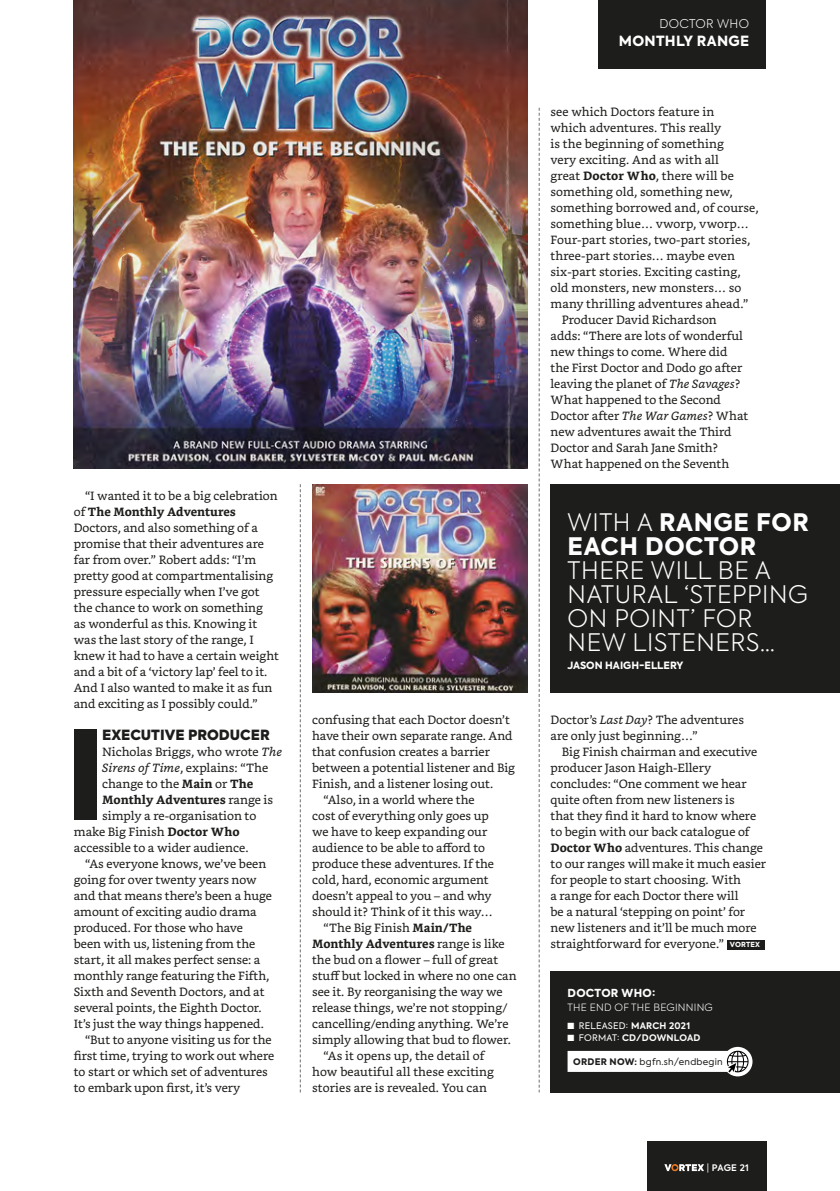
<style>
.page{position:relative;width:840px;height:1191px;background:#fff}
.page>*{position:absolute;margin:0;border:0;box-sizing:border-box;transform-origin:0 0}
.t1{font:300 24px/24px "Axiforma";letter-spacing:.025em;color:#fff}
.t2{font:900 14px "Axiforma";color:#1d1d1b}
.t3{font:800 14px "Axiforma";letter-spacing:.02em;color:#fff}
.t4{font:12px/16px "Bookerly";color:#1d1d1b}
.t5{font:700 12px "Bookerly";color:#1d1d1b}
.t6{font:300 12px "Axiforma";letter-spacing:.03em;color:#fff}
.t7{font:800 11px "Axiforma";letter-spacing:.025em;color:#fff}
.t8{font:300 10px "Axiforma";letter-spacing:.025em;color:#fff}
.t9{font:800 10px "Axiforma";color:#fff}
.t10{font:9px "Axiforma";letter-spacing:.025em;color:#1d1d1b}
.t11{font:9px "Axiforma";letter-spacing:.025em;color:#fff}
.t12{font:700 9px "Axiforma";letter-spacing:.025em;color:#fff}
.t13{font:600 9px "Axiforma";letter-spacing:.015em;color:#fff}
.t14{font:800 7px "Axiforma";letter-spacing:.025em;color:#fff}
.s1{font-weight:700}
.s2{font-style:italic}
.s3{font-weight:400}
.s4{font-weight:800}
</style>
<div class="page">
<div style="left:646px;top:1141px;width:119px;height:50px;background:#1d1d1b"></div>
<svg style="left:664px;top:1164px;width:39px;height:7px"></svg>
<div style="left:74px;top:729px;width:22px;height:90px;background:#1d1d1b"></div>
<svg style="left:538px;top:108px;width:1px;height:984px"></svg>
<svg style="left:299px;top:484px;width:1px;height:608px"></svg>
<img style="left:74px;top:0;width:453px;height:468px">
<div style="left:550px;top:971px;width:289px;height:121px;background:#1d1d1b"></div>
<div style="left:567px;top:1051px;width:179px;height:21px;background:#fff"></div>
<svg style="left:722px;top:1046px;width:30px;height:30px"></svg>
<svg style="left:726px;top:1050px;width:22px;height:22px"></svg>
<div style="left:598px;top:0;width:167px;height:68px;background:#1d1d1b"></div>
<div style="left:550px;top:484px;width:289px;height:208px;background:#1d1d1b"></div>
<img style="left:312px;top:484px;width:215px;height:208px">
<div style="left:726px;top:940px;width:38px;height:9px;background:#1d1d1b"></div>
<p class="t4" style="left:74px;top:488px;width:206px;text-indent:11px">“I wanted it to be a big celebration of <span class="s1">The Monthly Adventures<br></span>Doctors, and also something of a promise that their adventures are far from over.” Robert adds: “I’m pretty good at compartmentalising pressure especially when I’ve got the chance to work on something<br>as wonderful as this. Knowing it was the last story of the range, I knew it had to have a certain weight and a bit of a ‘victory lap’ feel to it.<br>And I also wanted to make it as fun and exciting as I possibly could.”</p>
<p class="t2" style="left:102px;top:725px;width:169px">EXECUTIVE PRODUCER</p>
<p class="t4" style="left:102px;top:744px;width:181px">Nicholas Briggs, who wrote <span class="s2">The</span></p>
<p class="t4" style="left:102px;top:760px;width:167px"><span class="s2">Sirens of Time</span>, explains: “The</p>
<p class="t4" style="left:102px;top:776px;width:152px">change to the <span class="s1">Main</span> or <span class="s1">The</span></p>
<p class="t5" style="left:102px;top:793px;width:172px">Monthly Adventures <span class="s3">range is</span></p>
<p class="t4" style="left:102px;top:808px;width:156px">simply a re-organisation to</p>
<p class="t4" style="left:74px;top:824px;width:167px">make Big Finish <span class="s1">Doctor Who</span></p>
<p class="t4" style="left:74px;top:840px;width:176px">accessible to a wider audience.</p>
<p class="t4" style="left:74px;top:856px;width:200px;text-indent:11px">“As everyone knows, we’ve been going for over twenty years now and that means there’s been a huge amount of exciting audio drama produced. For those who have been with us, listening from the start, it all makes perfect sense: a monthly range featuring the Fifth,<br>Sixth and Seventh Doctors, and at several points, the Eighth Doctor.<br>It’s just the way things happened.</p>
<p class="t4" style="left:74px;top:1032px;width:202px;text-indent:11px">“But to anyone visiting us for the first time, trying to work out where to start or which set of adventures to embark upon first, it’s very</p>
<p class="t4" style="left:312px;top:712px;width:204px">confusing that each Doctor doesn’t have their own separate range. And that confusion creates a barrier between a potential listener and Big Finish, and a listener losing out.</p>
<p class="t4" style="left:312px;top:792px;width:183px;text-indent:11px">“Also, in a world where the cost of everything only goes up we have to keep expanding our audience to be able to afford to produce these adventures. If the cold, hard, economic argument doesn’t appeal to you – and why should it? Think of it this way…</p>
<p class="t4" style="left:312px;top:920px;width:206px;text-indent:11px">“The Big Finish <span class="s1">Main/The Monthly Adventures</span> range is like the bud on a flower – full of great stuff but locked in where no one can see it. By reorganising the way we release things, we’re not stopping/ cancelling/ending anything. We’re simply allowing that bud to flower.</p>
<p class="t4" style="left:312px;top:1048px;width:183px;text-align:center">“As it opens up, the detail of how beautiful all these exciting stories are is revealed. You can</p>
<p class="t6" style="left:659px;top:16px;width:91px">DOCTOR WHO</p>
<p class="t3" style="left:618px;top:31px;width:132px">MONTHLY RANGE</p>
<p class="t4" style="left:550px;top:104px;width:209px">see which Doctors feature in<br>which adventures. This really<br>is the beginning of something<br>very exciting. And as with all<br>great <span class="s1">Doctor Who</span>, there will be something old, something new, something borrowed and, of course, something blue… vworp, vworp…<br>Four-part stories, two-part stories, three-part stories… maybe even six-part stories. Exciting casting, old monsters, new monsters… so many thrilling adventures ahead.”</p>
<p class="t4" style="left:550px;top:312px;width:199px;text-indent:11px">Producer David Richardson adds: “There are lots of wonderful new things to come. Where did the First Doctor and Dodo go after leaving the planet of <span class="s2">The Savages</span>?<br>What happened to the Second<br>Doctor after <span class="s2">The War Games</span>? What new adventures await the Third<br>Doctor and Sarah Jane Smith?<br>What happened on the Seventh</p>
<p class="t1" style="left:567px;top:510px;width:243px">WITH A <span class="s4">RANGE FOR<br>EACH DOCTOR<br></span>THERE WILL BE A<br>NATURAL ‘STEPPING<br>ON POINT’ FOR<br>NEW LISTENERS…</p>
<p class="t9" style="left:567px;top:658px;width:117px">JASON HAIGH-ELLERY</p>
<p class="t4" style="left:550px;top:712px;width:195px">Doctor’s <span class="s2">Last Day</span>? The adventures are only just beginning…”</p>
<p class="t4" style="left:550px;top:744px;width:217px;text-indent:11px">Big Finish chairman and executive producer Jason Haigh-Ellery concludes: “One comment we hear quite often from new listeners is<br>that they find it hard to know where to begin with our back catalogue of <span class="s1">Doctor Who</span> adventures. This change to our ranges will make it much easier for people to start choosing. With<br>a range for each Doctor there will<br>be a natural ‘stepping on point’ for new listeners and it’ll be much more straightforward for everyone.”</p>
<p class="t14" style="left:729px;top:940px;width:32px">VORTEX</p>
<p class="t7" style="left:567px;top:985px;width:89px">DOCTOR WHO:</p>
<p class="t8" style="left:567px;top:1000px;width:147px">THE END OF THE BEGINNING</p>
<p class="t11" style="left:567px;top:1019px;width:124px">■ RELEASED: <span class="s1">MARCH 2021</span></p>
<p class="t12" style="left:567px;top:1031px;width:134px">■ <span class="s3">FORMAT:</span> CD/DOWNLOAD</p>
<p class="t10" style="left:573px;top:1055px;width:151px"><span class="s4">ORDER NOW:</span> bgfn.sh/endbegin</p>
<p class="t13" style="left:706px;top:1161px;width:43px"><span class="s3">|</span> PAGE 21</p>
</div>
